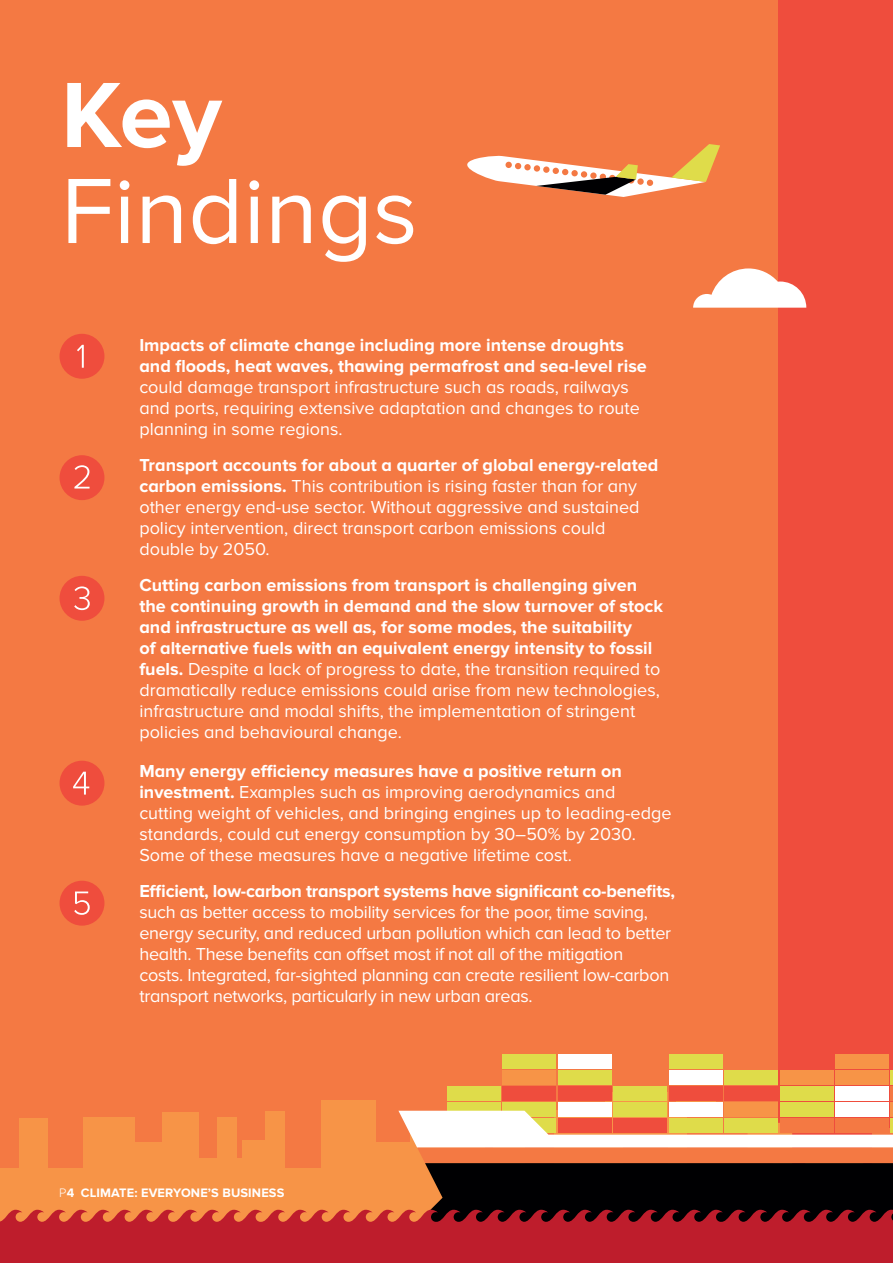
<style>
.page{position:relative;width:893px;height:1263px;background:#fff}
.page>*{position:absolute;margin:0;border:0;box-sizing:border-box;transform-origin:0 0}
.t1{font:96px "Proxima Nova";color:#fff}
.t2{font:700 96px "Proxima Nova";color:#fff}
.t3{font:18px/21px "Proxima Nova";color:#fff}
.t4{font:700 18px/21px "Proxima Nova";color:#fff}
.t5{font:700 12.75px "Proxima Nova";letter-spacing:.01em;color:#fff}
.s1{font-weight:700}
.s2{font-weight:400}
.s3{font-weight:300}
</style>
<div class="page">
<div style="left:0;top:0;width:836px;height:1263px;background:#f47943"></div>
<div style="left:778px;top:0;width:115px;height:1263px;background:#ef4d3d"></div>
<div style="left:242px;top:1168px;width:122px;height:95px;background:#f79447"></div>
<div style="left:242px;top:1140px;width:31px;height:123px;background:#f79447"></div>
<div style="left:321px;top:1100px;width:55px;height:163px;background:#f79447"></div>
<div style="left:265px;top:1111px;width:20px;height:97px;background:#f79447"></div>
<div style="left:354px;top:1143px;width:63px;height:120px;background:#f79447"></div>
<div style="left:0;top:1168px;width:116px;height:95px;background:#f79447"></div>
<div style="left:19px;top:1118px;width:28px;height:145px;background:#f79447"></div>
<div style="left:83px;top:1118px;width:52px;height:145px;background:#f79447"></div>
<div style="left:217px;top:1118px;width:20px;height:145px;background:#f79447"></div>
<div style="left:107px;top:1143px;width:62px;height:120px;background:#f79447"></div>
<div style="left:163px;top:1113px;width:36px;height:150px;background:#f79447"></div>
<div style="left:187px;top:1158px;width:58px;height:105px;background:#f79447"></div>
<div style="left:60px;top:576px;width:44px;height:45px;background:#ef4d3d;border-radius:50%"></div>
<svg style="left:74px;top:586px;width:16px;height:24px"></svg>
<div style="left:60px;top:455px;width:44px;height:45px;background:#ef4d3d;border-radius:50%"></div>
<svg style="left:74px;top:465px;width:16px;height:23px"></svg>
<div style="left:60px;top:334px;width:44px;height:45px;background:#ef4d3d;border-radius:50%"></div>
<svg style="left:77px;top:345px;width:7px;height:23px"></svg>
<div style="left:60px;top:761px;width:44px;height:45px;background:#ef4d3d;border-radius:50%"></div>
<svg style="left:73px;top:772px;width:16px;height:22px"></svg>
<div style="left:60px;top:881px;width:44px;height:45px;background:#ef4d3d;border-radius:50%"></div>
<svg style="left:74px;top:891px;width:16px;height:24px"></svg>
<div style="left:558px;top:1054px;width:54px;height:14px;background:#fff"></div>
<div style="left:502px;top:1054px;width:54px;height:14px;background:#dfdc4a"></div>
<div style="left:669px;top:1054px;width:54px;height:14px;background:#dfdc4a"></div>
<div style="left:835px;top:1054px;width:54px;height:14px;background:#f79447"></div>
<svg style="left:398px;top:1070px;width:495px;height:140px"></svg>
<svg style="left:0;top:1210px;width:893px;height:53px;background:#b5212a"></svg>
<svg style="left:693px;top:268px;width:113px;height:40px"></svg>
<svg style="left:467px;top:144px;width:253px;height:53px"></svg>
<h1 class="t2" style="left:61px;top:60px;width:162px">Key</h1>
<h1 class="t1" style="left:61px;top:156px;width:358px">Findings</h1>
<p class="t4" style="left:139px;top:335px;width:509px">Impacts of climate change including more intense droughts and floods, heat waves, thawing permafrost and sea-level rise</p>
<p class="t3" style="left:139px;top:377px;width:502px">could damage transport infrastructure such as roads, railways and ports, requiring extensive adaptation and changes to route planning in some regions.</p>
<p class="t3" style="left:139px;top:455px;width:520px"><span class="s1">Transport accounts for about a quarter of global energy-related carbon emissions.</span> This contribution is rising faster than for any other energy end-use sector. Without aggressive and sustained policy intervention, direct transport carbon emissions could double by 2050.</p>
<p class="t4" style="left:139px;top:575px;width:525px">Cutting carbon emissions from transport is challenging given the continuing growth in demand and the slow turnover of stock and infrastructure as well as, for some modes, the suitability<br>of alternative fuels with an equivalent energy intensity to fossil fuels. <span class="s2">Despite a lack of progress to date, the transition required to dramatically reduce emissions could arise from new technologies, infrastructure and modal shifts, the implementation of stringent policies and behavioural change.</span></p>
<p class="t3" style="left:139px;top:761px;width:534px"><span class="s1">Many energy efficiency measures have a positive return on investment.</span> Examples such as improving aerodynamics and cutting weight of vehicles, and bringing engines up to leading-edge standards, could cut energy consumption by 30–50% by 2030.<br>Some of these measures have a negative lifetime cost.</p>
<p class="t4" style="left:139px;top:881px;width:537px">Efficient, low-carbon transport systems have significant co-benefits,</p>
<p class="t3" style="left:139px;top:902px;width:533px">such as better access to mobility services for the poor, time saving, energy security, and reduced urban pollution which can lead to better health. These benefits can offset most if not all of the mitigation costs. Integrated, far-sighted planning can create resilient low-carbon transport networks, particularly in new urban areas.</p>
<p class="t5" style="left:59px;top:1185px;width:227px"><span class="s3">P</span>4 CLIMATE: EVERYONE’S BUSINESS</p>
</div>
